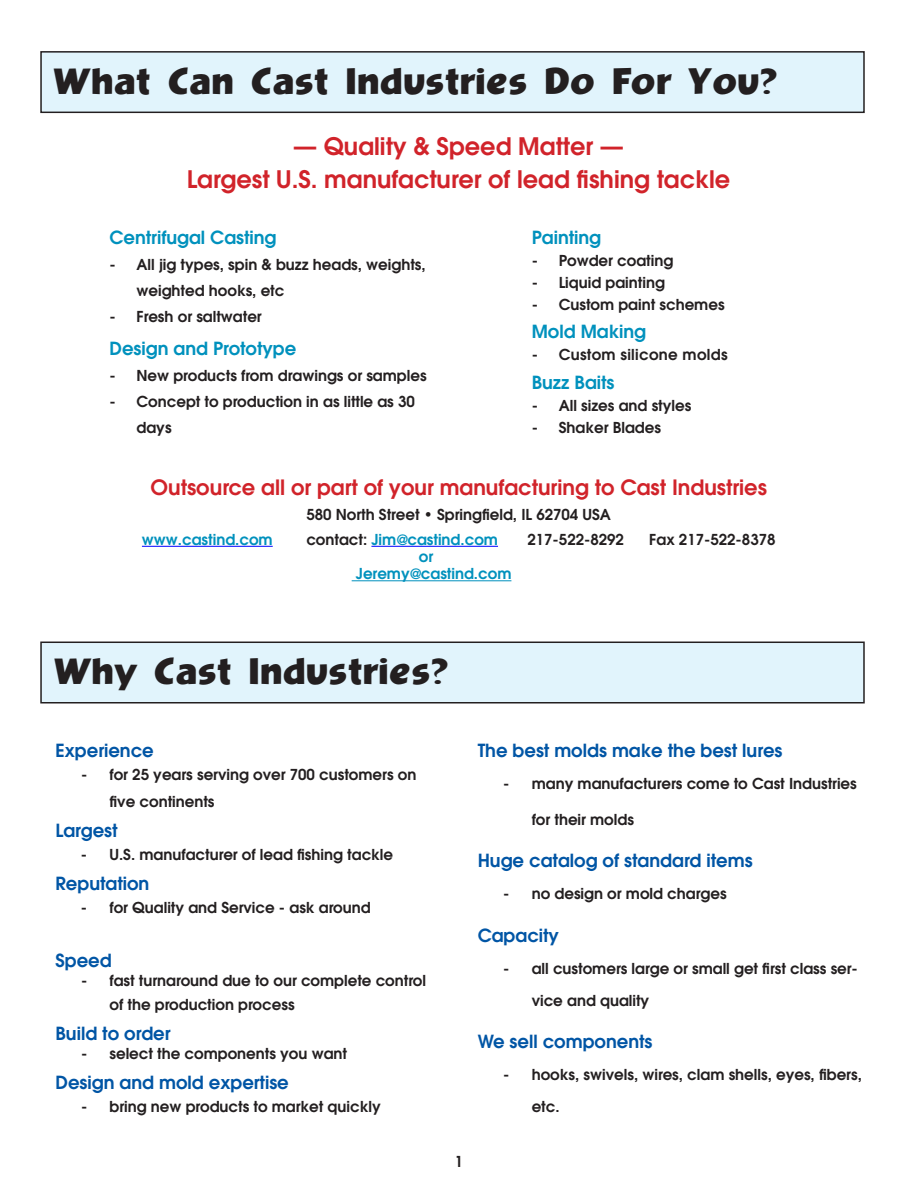
<style>
.page{position:relative;width:918px;height:1188px;background:#fff}
.page>*{position:absolute;margin:0;border:0;box-sizing:border-box;transform-origin:0 0}
.t1{font:39px "Barnaby";color:#231f20}
.t2{font:600 24px/33px "Avant Garde";color:#d1232a;text-align:center}
.t3{font:600 21px "Avant Garde";color:#d1232a}
.t4{font:600 18px "Avant Garde";color:#0155a5}
.t5{font:600 18px "Avant Garde";color:#0091bd}
.t6{font:600 15px/26px "Avant Garde";color:#231f20}
.t7{font:600 15px/17.2px "Avant Garde";color:#0091bd}
.t8{font:600 15px "Avant Garde";letter-spacing:.02em;color:#231f20}
.s1{color:#231f20}
</style>
<div class="page">
<div style="left:41px;top:642px;width:823px;height:61px;background:#e1f4fc"></div>
<div style="left:40px;top:642px;width:825px;height:62px;border:2px solid #231f20"></div>
<div style="left:41px;top:52px;width:823px;height:60px;background:#e1f4fc"></div>
<div style="left:40px;top:51px;width:825px;height:62px;border:2px solid #231f20"></div>
<hr style="left:142px;top:546px;width:131px;height:1px;background:#00f">
<hr style="left:371px;top:546px;width:127px;height:1px;background:#00f">
<hr style="left:352px;top:580px;width:159px;height:1px;background:#0091bd">
<h1 class="t1" style="left:53px;top:61px;width:726px">What Can Cast Industries Do For You?</h1>
<h2 class="t2" style="left:187px;top:130px;width:545px">— Quality &amp; Speed Matter —<br>Largest U.S. manufacturer of lead fishing tackle</h2>
<p class="t5" style="left:110px;top:226px;width:169px">Centrifugal Casting</p>
<p class="t6" style="left:136px;top:251px;width:291px;text-indent:-27px">- All jig types, spin &amp; buzz heads, weights, weighted hooks, etc</p>
<p class="t6" style="left:110px;top:303px;width:154px">- Fresh or saltwater</p>
<p class="t5" style="left:110px;top:336px;width:188px">Design and Prototype</p>
<p class="t6" style="left:110px;top:362px;width:319px">- New products from drawings or samples</p>
<p class="t6" style="left:136px;top:388px;width:280px;text-indent:-27px">- Concept to production in as little as 30 days</p>
<p class="t5" style="left:532px;top:226px;width:71px">Painting</p>
<p class="t6" style="left:532px;top:247px;width:143px">- Powder coating</p>
<p class="t6" style="left:532px;top:269px;width:135px">- Liquid painting</p>
<p class="t6" style="left:532px;top:291px;width:194px">- Custom paint schemes</p>
<p class="t5" style="left:532px;top:320px;width:116px">Mold Making</p>
<p class="t8" style="left:532px;top:345px;width:197px">- Custom silicone molds</p>
<p class="t5" style="left:532px;top:370px;width:84px">Buzz Baits</p>
<p class="t6" style="left:532px;top:392px;width:161px">- All sizes and styles</p>
<p class="t6" style="left:532px;top:414px;width:131px">- Shaker Blades</p>
<h3 class="t3" style="left:151px;top:474px;width:618px">Outsource all or part of your manufacturing to Cast Industries</h3>
<p class="t6" style="left:306px;top:501px;width:306px">580 North Street • Springfield, IL 62704 USA</p>
<p class="t7" style="left:142px;top:530px;width:132px">www.castind.com</p>
<p class="t7" style="left:306px;top:530px;width:193px"><span class="s1">contact:</span> Jim@castind.com</p>
<p class="t6" style="left:527px;top:526px;width:98px">217-522-8292</p>
<p class="t6" style="left:649px;top:526px;width:128px">Fax 217-522-8378</p>
<p class="t7" style="left:356px;top:548px;width:157px;text-indent:63px">or<br>Jeremy@castind.com</p>
<h1 class="t1" style="left:54px;top:651px;width:397px">Why Cast Industries?</h1>
<p class="t4" style="left:56px;top:739px;width:100px">Experience</p>
<p class="t6" style="left:110px;top:761px;width:308px;line-height:26.8px;text-indent:-28px">- for 25 years serving over 700 customers on five continents</p>
<p class="t4" style="left:56px;top:819px;width:64px">Largest</p>
<p class="t6" style="left:81px;top:841px;width:314px">- U.S. manufacturer of lead fishing tackle</p>
<p class="t4" style="left:56px;top:872px;width:95px">Reputation</p>
<p class="t6" style="left:81px;top:895px;width:291px">- for Quality and Service - ask around</p>
<p class="t4" style="left:56px;top:948px;width:58px">Speed</p>
<p class="t6" style="left:110px;top:969px;width:318px;line-height:23.2px;text-indent:-28px">- fast turnaround due to our complete control of the production process</p>
<p class="t4" style="left:56px;top:1021px;width:117px">Build to order</p>
<p class="t6" style="left:81px;top:1040px;width:268px">- select the components you want</p>
<p class="t4" style="left:56px;top:1071px;width:235px">Design and mold expertise</p>
<p class="t6" style="left:81px;top:1094px;width:301px">- bring new products to market quickly</p>
<p class="t6" style="left:455px;top:1149px;width:10px">1</p>
<p class="t4" style="left:478px;top:739px;width:306px">The best molds make the best lures</p>
<p class="t6" style="left:503px;top:770px;width:355px">- many manufacturers come to Cast Industries</p>
<p class="t6" style="left:532px;top:806px;width:104px">for their molds</p>
<p class="t4" style="left:478px;top:849px;width:276px">Huge catalog of standard items</p>
<p class="t6" style="left:503px;top:880px;width:225px">- no design or mold charges</p>
<p class="t4" style="left:478px;top:923px;width:83px">Capacity</p>
<p class="t6" style="left:532px;top:952px;width:328px;line-height:32.1px;text-indent:-28px">- all customers large or small get first class ser&shy;vice and quality</p>
<p class="t4" style="left:478px;top:1030px;width:176px">We sell components</p>
<p class="t6" style="left:532px;top:1058px;width:332px;line-height:32.1px;text-indent:-28px">- hooks, swivels, wires, clam shells, eyes, fibers, etc.</p>
</div>
